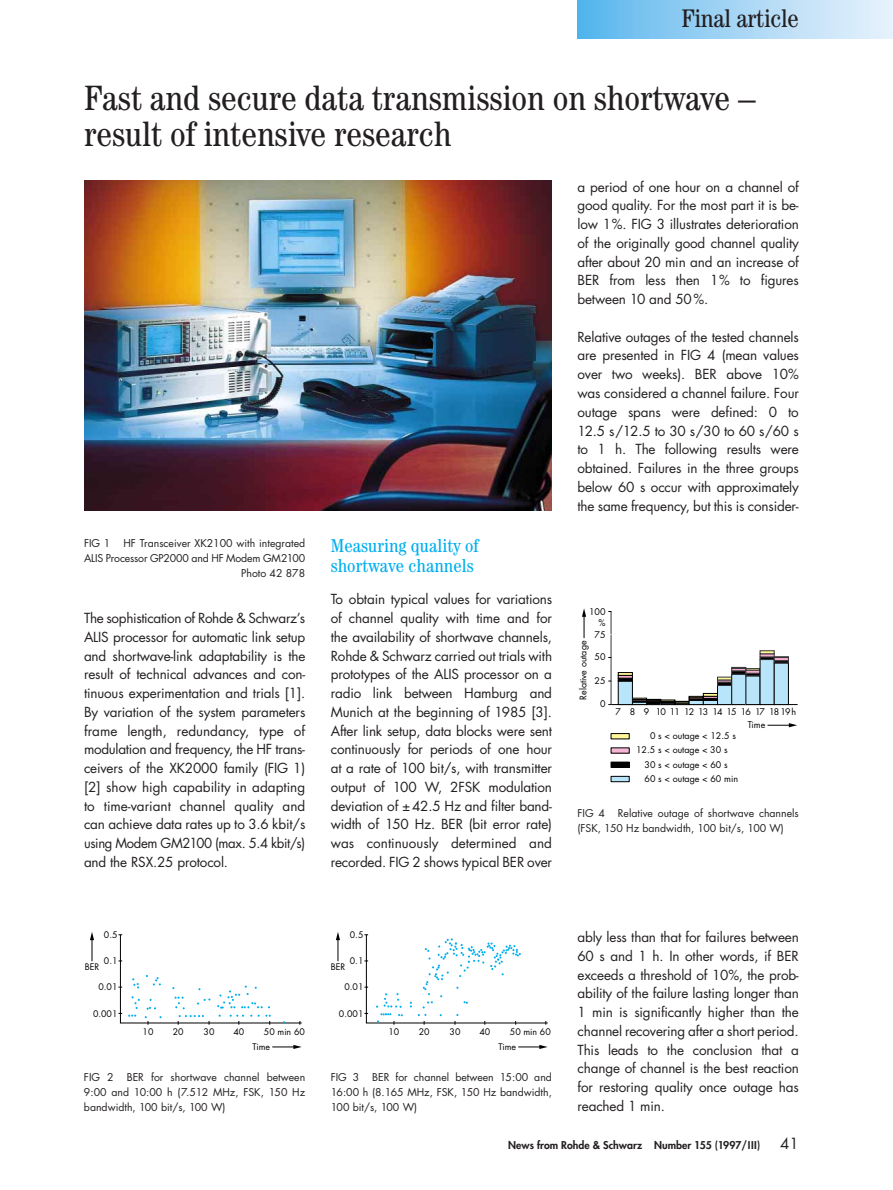
<style>
.page{position:relative;width:893px;height:1190px;background:#fff}
.page>*{position:absolute;margin:0;border:0;box-sizing:border-box;transform-origin:0 0}
.t1{font:condensed 35.25px/36px "Century";color:#231f20}
.t2{font:condensed 25.5px "Century";letter-spacing:-.01em;color:#231f20}
.t3{font:condensed 18.75px/20.2px "Century";letter-spacing:.005em;color:#00aeef}
.t4{font:15px "Futura";color:#231f20}
.t5{font:13.5px/18.8px "Futura";letter-spacing:-.01em;color:#231f20;text-align:justify}
.t6{font:10.5px/15px "Futura";color:#231f20;text-align:justify}
.t7{font:800 10.5px "Futura";color:#231f20}
.t8{font:8.85px/14px "Futura";color:#000}
.t9{font:8.85px "Futura";letter-spacing:-.1em;color:#000}
</style>
<div class="page">
<img style="left:577px;top:0;width:315px;height:38px">
<img style="left:84px;top:181px;width:468px;height:329px">
<svg style="left:272px;top:1045px;width:30px;height:4px"></svg>
<svg style="left:118px;top:934px;width:184px;height:90px"></svg>
<svg style="left:90px;top:932px;width:4px;height:29px"></svg>
<svg style="left:518px;top:1045px;width:29px;height:4px"></svg>
<svg style="left:336px;top:932px;width:4px;height:29px"></svg>
<svg style="left:364px;top:934px;width:184px;height:90px"></svg>
<hr style="left:608px;top:704px;width:189px;height:1px;background:#000">
<svg style="left:767px;top:723px;width:30px;height:4px"></svg>
<svg style="left:582px;top:608px;width:4px;height:30px"></svg>
<hr style="left:610px;top:611px;width:1px;height:93px;background:#363539">
<div style="left:611px;top:733px;width:18px;height:6px;background:#fff79a"></div>
<div style="left:610px;top:733px;width:19px;height:6px;border:1px solid #000"></div>
<div style="left:611px;top:748px;width:18px;height:5px;background:#f6b7d4"></div>
<div style="left:611px;top:776px;width:18px;height:5px;background:#b9e5fa"></div>
<div style="left:610px;top:776px;width:19px;height:6px;border:1px solid #000"></div>
<div style="left:611px;top:762px;width:18px;height:5px;background:#000"></div>
<div style="left:618px;top:681px;width:14px;height:23px;background:#b9e5fa"></div>
<div style="left:618px;top:678px;width:14px;height:3px;border:1px solid #000"></div>
<div style="left:618px;top:675px;width:14px;height:3px;border:1px solid #000"></div>
<div style="left:618px;top:672px;width:14px;height:3px;border:1px solid #000"></div>
<div style="left:703px;top:693px;width:14px;height:3px;border:1px solid #000"></div>
<div style="left:717px;top:685px;width:14px;height:19px;background:#b9e5fa"></div>
<div style="left:717px;top:685px;width:15px;height:19px;border:1px solid #000"></div>
<div style="left:717px;top:682px;width:15px;height:3px;border:1px solid #363539"></div>
<div style="left:717px;top:679px;width:15px;height:3px;border:1px solid #363539"></div>
<div style="left:731px;top:674px;width:14px;height:30px;background:#b9e5fa"></div>
<div style="left:731px;top:674px;width:15px;height:30px;border:1px solid #000"></div>
<div style="left:731px;top:670px;width:15px;height:4px;border:1px solid #363539"></div>
<div style="left:745px;top:676px;width:15px;height:28px;background:#b9e5fa"></div>
<div style="left:745px;top:673px;width:15px;height:3px;border:1px solid #363539"></div>
<div style="left:745px;top:670px;width:15px;height:3px;border:1px solid #363539"></div>
<svg style="left:731px;top:667px;width:28px;height:3px"></svg>
<div style="left:760px;top:659px;width:14px;height:45px;background:#b9e5fa"></div>
<div style="left:759px;top:650px;width:15px;height:4px;border:1px solid #363539"></div>
<div style="left:774px;top:663px;width:14px;height:41px;background:#b9e5fa"></div>
<div style="left:774px;top:660px;width:14px;height:3px;border:1px solid #363539"></div>
<div style="left:774px;top:657px;width:14px;height:4px;border:1px solid #363539"></div>
<svg style="left:760px;top:656px;width:28px;height:3px"></svg>
<svg style="left:632px;top:696px;width:85px;height:8px"></svg>
<h2 class="t2" style="left:681px;top:10px;width:119px">Final article</h2>
<h1 class="t1" style="left:84px;top:83px;width:673px">Fast and secure data transmission on shortwave – result of intensive research</h1>
<p class="t6" style="left:84px;top:536px;width:223px;text-align:right">FIG 1 HF Transceiver XK2100 with integrated<br>ALIS Processor GP2000 and HF Modem GM2100<br>Photo 42 878</p>
<p class="t5" style="left:84px;top:610px;width:223px">The sophistication of Rohde &amp; Schwarz’s ALIS processor for automatic link setup and shortwave-link adaptability is the result of technical advances and con&shy;tinuous experimentation and trials [1].<br>By variation of the system parameters frame length, redundancy, type of modulation and frequency, the HF trans&shy;ceivers of the XK2000 family (FIG 1) [2] show high capability in adapting to time-variant channel quality and can achieve data rates up to 3.6 kbit/s using Modem GM2100 (max. 5.4 kbit/s) and the RSX.25 protocol.</p>
<p class="t8" style="left:104px;top:929px;width:15px">0.5</p>
<p class="t8" style="left:104px;top:954px;width:15px">0.1</p>
<p class="t8" style="left:98px;top:980px;width:21px">0.01</p>
<p class="t8" style="left:93px;top:1007px;width:26px">0.001</p>
<p class="t8" style="left:85px;top:960px;width:16px">BER</p>
<p class="t8" style="left:142px;top:1026px;width:12px">10</p>
<p class="t8" style="left:173px;top:1026px;width:12px">20</p>
<p class="t8" style="left:204px;top:1026px;width:12px">30</p>
<p class="t8" style="left:233px;top:1026px;width:12px">40</p>
<p class="t8" style="left:253px;top:1026px;width:54px;text-indent:11px">50 min 60<br>Time</p>
<h3 class="t3" style="left:331px;top:536px;width:149px">Measuring quality of shortwave channels</h3>
<p class="t5" style="left:331px;top:591px;width:223px">To obtain typical values for variations of channel quality with time and for the availability of shortwave channels, Rohde &amp; Schwarz carried out trials with prototypes of the ALIS processor on a radio link between Hamburg and Munich at the beginning of 1985 [3].<br>After link setup, data blocks were sent continuously for periods of one hour at a rate of 100 bit/s, with transmitter output of 100 W, 2FSK modulation deviation of ±42.5 Hz and filter band&shy;width of 150 Hz. BER (bit error rate) was continuously determined and recorded. FIG 2 shows typical BER over</p>
<p class="t8" style="left:350px;top:929px;width:15px">0.5</p>
<p class="t8" style="left:350px;top:954px;width:15px">0.1</p>
<p class="t8" style="left:344px;top:980px;width:21px">0.01</p>
<p class="t8" style="left:339px;top:1007px;width:26px">0.001</p>
<p class="t8" style="left:331px;top:960px;width:16px">BER</p>
<p class="t8" style="left:388px;top:1026px;width:12px">10</p>
<p class="t8" style="left:418px;top:1026px;width:12px">20</p>
<p class="t8" style="left:449px;top:1026px;width:12px">30</p>
<p class="t8" style="left:479px;top:1026px;width:12px">40</p>
<p class="t8" style="left:498px;top:1026px;width:54px;text-indent:11px">50 min 60<br>Time</p>
<p class="t6" style="left:84px;top:1070px;width:223px">FIG 2 BER for shortwave channel between 9:00 and 10:00 h (7.512 MHz, FSK, 150 Hz bandwidth, 100 bit/s, 100 W)</p>
<p class="t6" style="left:331px;top:1070px;width:223px">FIG 3 BER for channel between 15:00 and 16:00 h (8.165 MHz, FSK, 150 Hz bandwidth, 100 bit/s, 100 W)</p>
<p class="t5" style="left:577px;top:178px;width:223px">a period of one hour on a channel of good quality. For the most part it is be&shy;low 1%. FIG 3 illustrates deterioration of the originally good channel quality after about 20 min and an increase of BER from less then 1% to figures between 10 and 50%.</p>
<p class="t5" style="left:577px;top:328px;width:223px">Relative outages of the tested channels are presented in FIG 4 (mean values over two weeks). BER above 10% was considered a channel failure. Four outage spans were defined: 0 to 12.5 s/12.5 to 30 s/30 to 60 s/60 s to 1 h. The following results were obtained. Failures in the three groups below 60 s occur with approximately the same frequency, but this is consider-</p>
<p class="t8" style="left:589px;top:607px;width:18px;line-height:10.4px;text-align:right">100 %</p>
<p class="t8" style="left:594px;top:628px;width:12px">75</p>
<p class="t8" style="left:594px;top:650px;width:12px">50</p>
<p class="t8" style="left:594px;top:674px;width:12px">25</p>
<p class="t8" style="left:600px;top:698px;width:7px">0</p>
<p class="t8" style="left:577px;top:700px;width:61px;rotate:-90deg">Relative outage</p>
<p class="t9" style="left:615px;top:707px;width:182px">7 8 9 10 11 12 13 14 15 16 17 1819 h</p>
<p class="t8" style="left:650px;top:729px;width:87px">0 s &lt; outage &lt; 12.5 s</p>
<p class="t8" style="left:636px;top:743px;width:93px;line-height:15px;text-align:right">12.5 s &lt; outage &lt; 30 s<br>30 s &lt; outage &lt; 60 s</p>
<p class="t8" style="left:644px;top:772px;width:95px">60 s &lt; outage &lt; 60 min</p>
<p class="t8" style="left:747px;top:718px;width:19px">Time</p>
<p class="t6" style="left:577px;top:806px;width:223px">FIG 4 Relative outage of shortwave channels (FSK, 150 Hz bandwidth, 100 bit/s, 100 W)</p>
<p class="t5" style="left:577px;top:928px;width:223px">ably less than that for failures between 60 s and 1 h. In other words, if BER exceeds a threshold of 10%, the prob&shy;ability of the failure lasting longer than 1 min is significantly higher than the channel recovering after a short period.<br>This leads to the conclusion that a change of channel is the best reaction for restoring quality once outage has reached 1 min.</p>
<p class="t7" style="left:508px;top:1140px;width:254px">News from Rohde &amp; Schwarz Number 155 (1997/III)</p>
<p class="t4" style="left:780px;top:1136px;width:20px">41</p>
</div>
